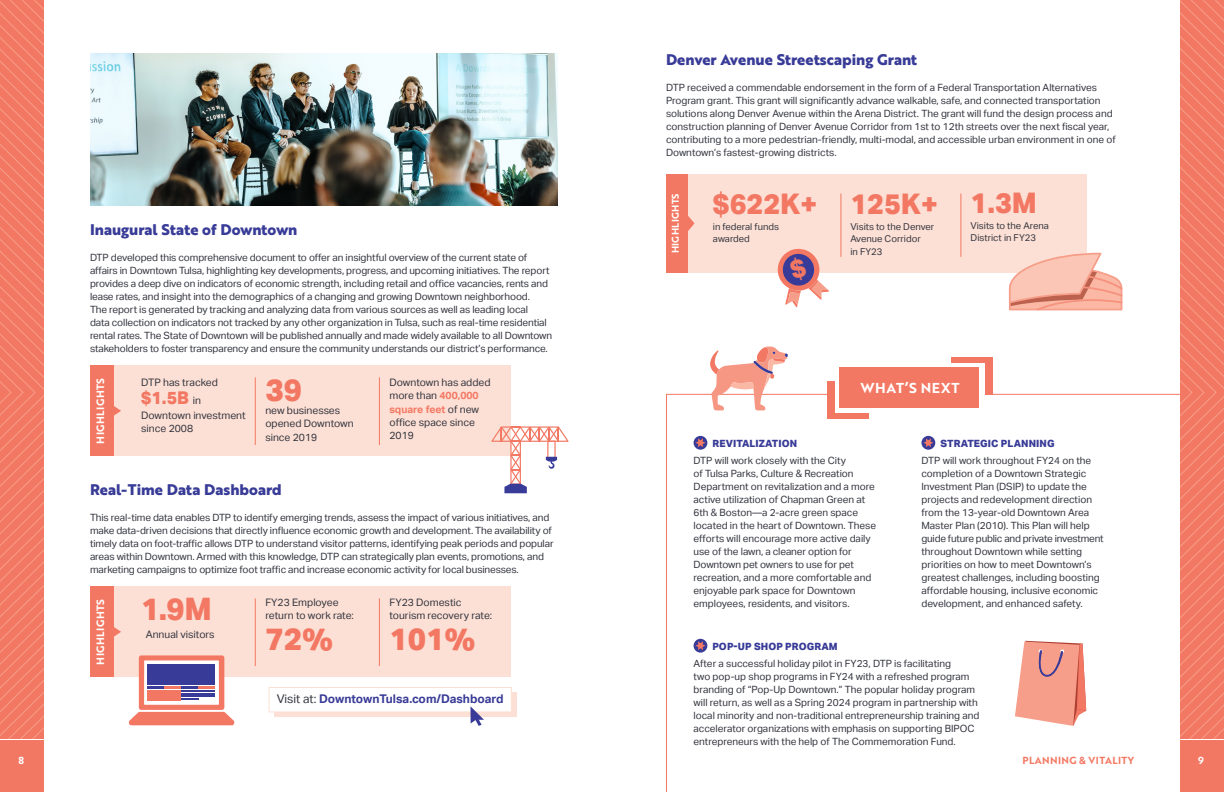
<style>
.page{position:relative;width:1224px;height:792px;background:#fff}
.page>*{position:absolute;margin:0;border:0;box-sizing:border-box;transform-origin:0 0}
.List_Paragraph{font:800 31px "Aktiv Grotesk";color:#f37863}
.List_Paragraph-2{font:800 28.4px "Aktiv Grotesk";color:#f37863}
.List_Paragraph-3{font:800 17.6px "Aktiv Grotesk";color:#f37863}
.t1{font:700 15px "Brother 1816 Extra";color:#383b97}
.t2{font:14px "Brother 1816 Bold";letter-spacing:.05em;color:#fff}
.t3{font:700 12px "Aktiv Grotesk";color:#383b97}
.List_Paragraph-4{font:10.3px/13.4px "Aktiv Grotesk";color:#33353f}
.t4{font:10.3px "Brother 1816 Bold";letter-spacing:.04em;color:#fff}
.List_Paragraph-5{font:10px/13px "Aktiv Grotesk";letter-spacing:-.01em;color:#33353f}
.List_Paragraph-6{font:800 10px "Aktiv Grotesk";letter-spacing:.01em;color:#383b97}
.t5{font:10px "Brother 1816 Bold";letter-spacing:.04em;color:#f37863}
.t6{font:10px "Brother 1816 Bold";color:#fff}
.List_Paragraph-7{font:9.5px/12.3px "Aktiv Grotesk";color:#33353f}
.t7{font:9.5px "Brother 1816 Bold";letter-spacing:.04em;color:#fff}
.s1{font-weight:400;font-size:10.3px;color:#33353f}
.s2{font-weight:700;color:#f37863}
.s3{font-weight:400;color:#33353f}
</style>
<div class="page">
<div style="left:274px;top:692px;width:242px;height:25px;background:#fde0d5"></div>
<div style="left:268px;top:687px;width:244px;height:25px;background:#fff;border:1px solid #fde0d5"></div>
<div style="left:114px;top:365px;width:397px;height:91px;background:#fde0d5"></div>
<hr style="left:255px;top:377px;width:1px;height:68px;background:#f37863">
<hr style="left:379px;top:377px;width:1px;height:68px;background:#f37863">
<svg style="left:114px;top:406px;width:7px;height:10px"></svg>
<div style="left:90px;top:365px;width:24px;height:91px;background:#f37863"></div>
<div style="left:114px;top:586px;width:397px;height:91px;background:#fde0d5"></div>
<hr style="left:255px;top:598px;width:1px;height:68px;background:#f37863">
<hr style="left:379px;top:598px;width:1px;height:68px;background:#f37863">
<svg style="left:114px;top:627px;width:7px;height:10px"></svg>
<div style="left:90px;top:586px;width:24px;height:91px;background:#f37863"></div>
<svg style="left:666px;top:394px;width:558px;height:398px"></svg>
<div style="left:688px;top:174px;width:399px;height:99px;background:#fde0d5"></div>
<hr style="left:841px;top:194px;width:1px;height:63px;background:#f37863">
<hr style="left:961px;top:194px;width:1px;height:63px;background:#f37863">
<svg style="left:688px;top:216px;width:7px;height:15px"></svg>
<div style="left:666px;top:174px;width:22px;height:99px;background:#f37863"></div>
<div style="left:0;top:741px;width:43px;height:51px;background:#f37863"></div>
<svg style="left:0;top:0;width:43px;height:739px;background:#f37c67"></svg>
<div style="left:1181px;top:741px;width:43px;height:51px;background:#f37863"></div>
<svg style="left:1181px;top:0;width:43px;height:739px;background:#f37c67"></svg>
<svg style="left:710px;top:346px;width:78px;height:65px"></svg>
<div style="left:951px;top:357px;width:41px;height:38px;background:#f37863"></div>
<div style="left:943px;top:364px;width:41px;height:37px;background:#fff"></div>
<div style="left:827px;top:381px;width:41px;height:37px;background:#f37863"></div>
<div style="left:835px;top:375px;width:41px;height:37px;background:#fff"></div>
<div style="left:839px;top:367px;width:140px;height:41px;background:#f37863"></div>
<svg style="left:694px;top:436px;width:13px;height:14px"></svg>
<svg style="left:695px;top:438px;width:11px;height:9px"></svg>
<svg style="left:921px;top:436px;width:14px;height:14px"></svg>
<svg style="left:923px;top:438px;width:10px;height:9px"></svg>
<svg style="left:694px;top:639px;width:13px;height:14px"></svg>
<svg style="left:695px;top:641px;width:11px;height:9px"></svg>
<img style="left:90px;top:54px;width:468px;height:151px">
<svg style="left:1009px;top:253px;width:114px;height:57px"></svg>
<svg style="left:1015px;top:641px;width:71px;height:85px;background:#f1a596"></svg>
<svg style="left:491px;top:426px;width:78px;height:67px"></svg>
<svg style="left:128px;top:655px;width:107px;height:70px"></svg>
<svg style="left:471px;top:707px;width:13px;height:19px"></svg>
<svg style="left:778px;top:249px;width:51px;height:58px"></svg>
<p class="t1" style="left:90px;top:218px;width:209px">Inaugural State of Downtown</p>
<p class="List_Paragraph-5" style="left:90px;top:251px;width:464px">DTP developed this comprehensive document to offer an insightful overview of the current state of affairs in Downtown Tulsa, highlighting key developments, progress, and upcoming initiatives. The report provides a deep dive on indicators of economic strength, including retail and office vacancies, rents and lease rates, and insight into the demographics of a changing and growing Downtown neighborhood.<br>The report is generated by tracking and analyzing data from various sources as well as leading local<br>data collection on indicators not tracked by any other organization in Tulsa, such as real-time residential rental rates. The State of Downtown will be published annually and made widely available to all Downtown stakeholders to foster transparency and ensure the community understands our district’s performance.</p>
<p class="List_Paragraph-4" style="left:141px;top:376px;width:78px">DTP has tracked</p>
<p class="List_Paragraph-3" style="left:141px;top:388px;width:61px">$1.5B <span class="s1">in</span></p>
<p class="List_Paragraph-4" style="left:141px;top:409px;width:106px">Downtown investment since 2008</p>
<p class="t4" style="left:93px;top:444px;width:67px;rotate:-90deg">HIGHLIGHTS</p>
<p class="List_Paragraph-4" style="left:389px;top:376px;width:103px">Downtown has added more than <span class="s2">400,000 square feet</span> of new office space since<br>2019</p>
<p class="List_Paragraph" style="left:265px;top:372px;width:38px">39</p>
<p class="List_Paragraph-4" style="left:265px;top:404px;width:90px">new businesses opened Downtown since 2019</p>
<p class="t1" style="left:90px;top:478px;width:193px">Real-Time Data Dashboard</p>
<p class="List_Paragraph-5" style="left:90px;top:511px;width:465px">This real-time data enables DTP to identify emerging trends, assess the impact of various initiatives, and make data-driven decisions that directly influence economic growth and development. The availability of timely data on foot-traffic allows DTP to understand visitor patterns, identifying peak periods and popular areas within Downtown. Armed with this knowledge, DTP can strategically plan events, promotions, and marketing campaigns to optimize foot traffic and increase economic activity for local businesses.</p>
<p class="List_Paragraph" style="left:141px;top:592px;width:72px">1.9M</p>
<p class="List_Paragraph-4" style="left:146px;top:628px;width:70px">Annual visitors</p>
<p class="List_Paragraph-4" style="left:265px;top:595px;width:75px">FY23 Employee</p>
<p class="List_Paragraph-4" style="left:265px;top:609px;width:90px">return to work rate:</p>
<p class="List_Paragraph" style="left:265px;top:621px;width:69px">72%</p>
<p class="List_Paragraph-4" style="left:389px;top:595px;width:74px">FY23 Domestic</p>
<p class="List_Paragraph-4" style="left:389px;top:609px;width:104px">tourism recovery rate:</p>
<p class="t4" style="left:93px;top:665px;width:67px;rotate:-90deg">HIGHLIGHTS</p>
<p class="List_Paragraph" style="left:389px;top:621px;width:88px">101%</p>
<p class="t3" style="left:277px;top:692px;width:228px"><span class="s3">Visit at:</span> DowntownTulsa.com/Dashboard</p>
<p class="t1" style="left:666px;top:48px;width:253px">Denver Avenue Streetscaping Grant</p>
<p class="List_Paragraph-5" style="left:666px;top:81px;width:451px">DTP received a commendable endorsement in the form of a Federal Transportation Alternatives Program grant. This grant will significantly advance walkable, safe, and connected transportation solutions along Denver Avenue within the Arena District. The grant will fund the design process and construction planning of Denver Avenue Corridor from 1st to 12th streets over the next fiscal year, contributing to a more pedestrian-friendly, multi-modal, and accessible urban environment in one of Downtown’s fastest-growing districts.</p>
<p class="List_Paragraph-2" style="left:713px;top:187px;width:106px">$622K+</p>
<p class="List_Paragraph-7" style="left:713px;top:220px;width:68px">in federal funds awarded</p>
<p class="List_Paragraph-2" style="left:971px;top:186px;width:68px">1.3M</p>
<p class="List_Paragraph-7" style="left:971px;top:219px;width:80px">Visits to the Arena<br>District in FY23</p>
<p class="List_Paragraph-2" style="left:850px;top:187px;width:89px">125K+</p>
<p class="List_Paragraph-7" style="left:850px;top:220px;width:85px">Visits to the Denver<br>Avenue Corridor<br>in FY23</p>
<p class="t7" style="left:668px;top:253px;width:62px;rotate:-90deg">HIGHLIGHTS</p>
<p class="t2" style="left:860px;top:378px;width:101px">WHAT’S NEXT</p>
<p class="List_Paragraph-6" style="left:712px;top:437px;width:86px">REVITALIZATION</p>
<p class="List_Paragraph-5" style="left:694px;top:454px;width:184px">DTP will work closely with the City<br>of Tulsa Parks, Culture &amp; Recreation Department on revitalization and a more active utilization of Chapman Green at 6th &amp; Boston—a 2-acre green space located in the heart of Downtown. These efforts will encourage more active daily use of the lawn, a cleaner option for Downtown pet owners to use for pet recreation, and a more comfortable and enjoyable park space for Downtown employees, residents, and visitors.</p>
<p class="List_Paragraph-6" style="left:940px;top:437px;width:116px">STRATEGIC PLANNING</p>
<p class="List_Paragraph-5" style="left:921px;top:454px;width:184px">DTP will work throughout FY24 on the completion of a Downtown Strategic Investment Plan (DSIP) to update the projects and redevelopment direction from the 13-year-old Downtown Area Master Plan (2010). This Plan will help guide future public and private investment throughout Downtown while setting priorities on how to meet Downtown’s greatest challenges, including boosting affordable housing, inclusive economic development, and enhanced safety.</p>
<p class="List_Paragraph-6" style="left:712px;top:640px;width:127px">POP-UP SHOP PROGRAM</p>
<p class="List_Paragraph-5" style="left:694px;top:657px;width:287px">After a successful holiday pilot in FY23, DTP is facilitating<br>two pop-up shop programs in FY24 with a refreshed program branding of “Pop-Up Downtown.” The popular holiday program will return, as well as a Spring 2024 program in partnership with local minority and non-traditional entrepreneurship training and accelerator organizations with emphasis on supporting BIPOC entrepreneurs with the help of The Commemoration Fund.</p>
<p class="t6" style="left:18px;top:753px;width:7px">8</p>
<p class="t5" style="left:1023px;top:753px;width:113px">PLANNING &amp; VITALITY</p>
<p class="t6" style="left:1198px;top:753px;width:7px">9</p>
</div>
